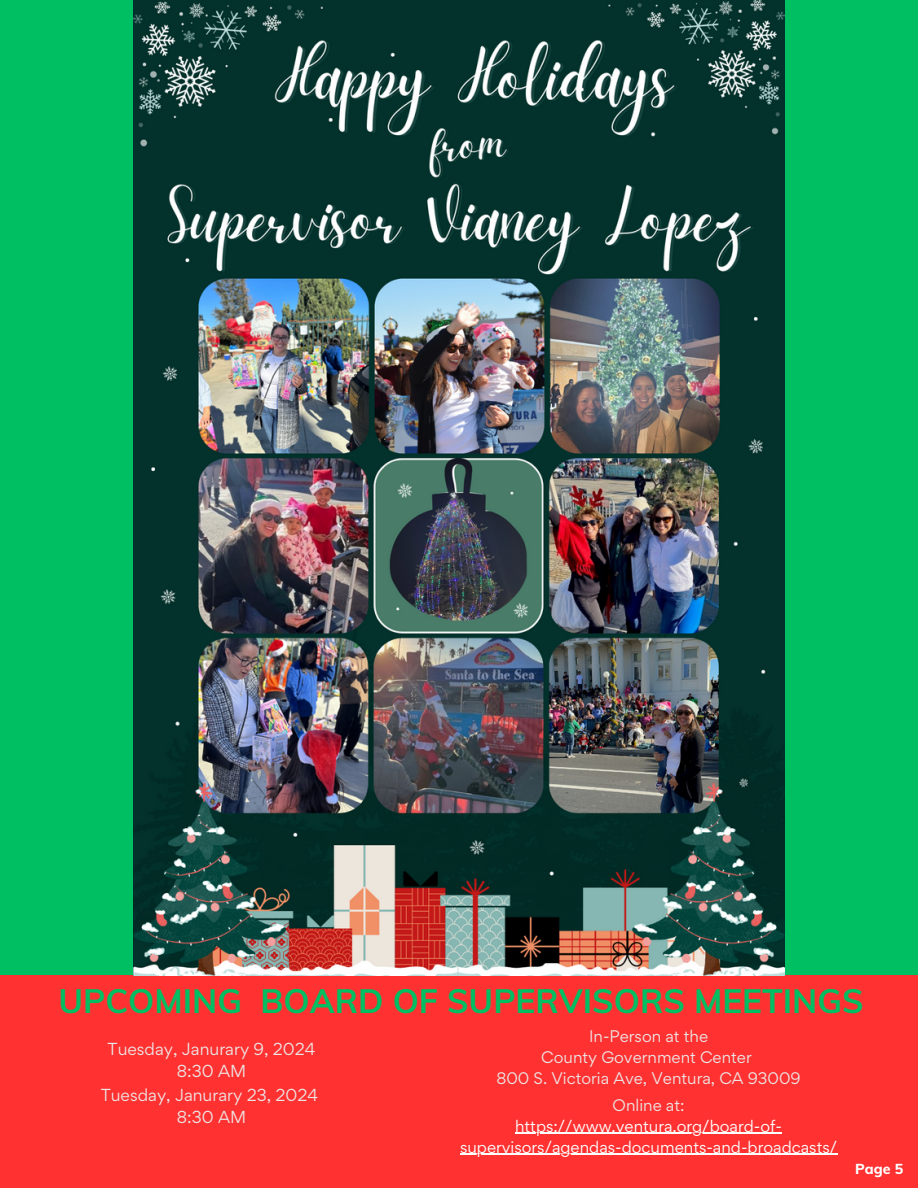
<style>
.page{position:relative;width:918px;height:1188px;background:#00bf63}
.page>*{position:absolute;margin:0;border:0;box-sizing:border-box;transform-origin:0 0}
.t1{font:33.45px "RTL Bayan Bold";color:#00bf63}
.t2{font:15.6px "Gordita";color:#ede4e3}
.t3{font:15px/21px "Gordita";color:#fff;text-align:center}
.t4{font:15px "Gordita";color:#ede4e3}
.t5{font:14.25px "RTL Bayan Black";color:#fff}
</style>
<div class="page">
<div style="left:0;top:976px;width:918px;height:212px;background:#ff3131"></div>
<img style="left:134px;top:0;width:650px;height:975px">
<hr style="left:515px;top:1133px;width:267px;height:1px;background:#fff">
<hr style="left:460px;top:1154px;width:377px;height:1px;background:#fff">
<p class="t1" style="left:59px;top:980px;width:807px">UPCOMING BOARD OF SUPERVISORS MEETINGS</p>
<p class="t2" style="left:108px;top:1039px;width:209px">Tuesday, Janurary 9, 2024</p>
<p class="t2" style="left:177px;top:1060px;width:71px">8:30 AM</p>
<p class="t2" style="left:101px;top:1084px;width:219px">Tuesday, Janurary 23, 2024</p>
<p class="t2" style="left:177px;top:1106px;width:71px">8:30 AM</p>
<p class="t4" style="left:589px;top:1026px;width:121px">In-Person at the</p>
<p class="t4" style="left:541px;top:1047px;width:212px">County Government Center</p>
<p class="t4" style="left:496px;top:1068px;width:306px">800 S. Victoria Ave, Ventura, CA 93009</p>
<p class="t4" style="left:613px;top:1095px;width:73px">Online at:</p>
<p class="t3" style="left:460px;top:1115px;width:379px">https://www.ventura.org/board-of&shy;supervisors/agendas-documents-and-broadcasts/</p>
<p class="t5" style="left:855px;top:1160px;width:50px">Page 5</p>
</div>
